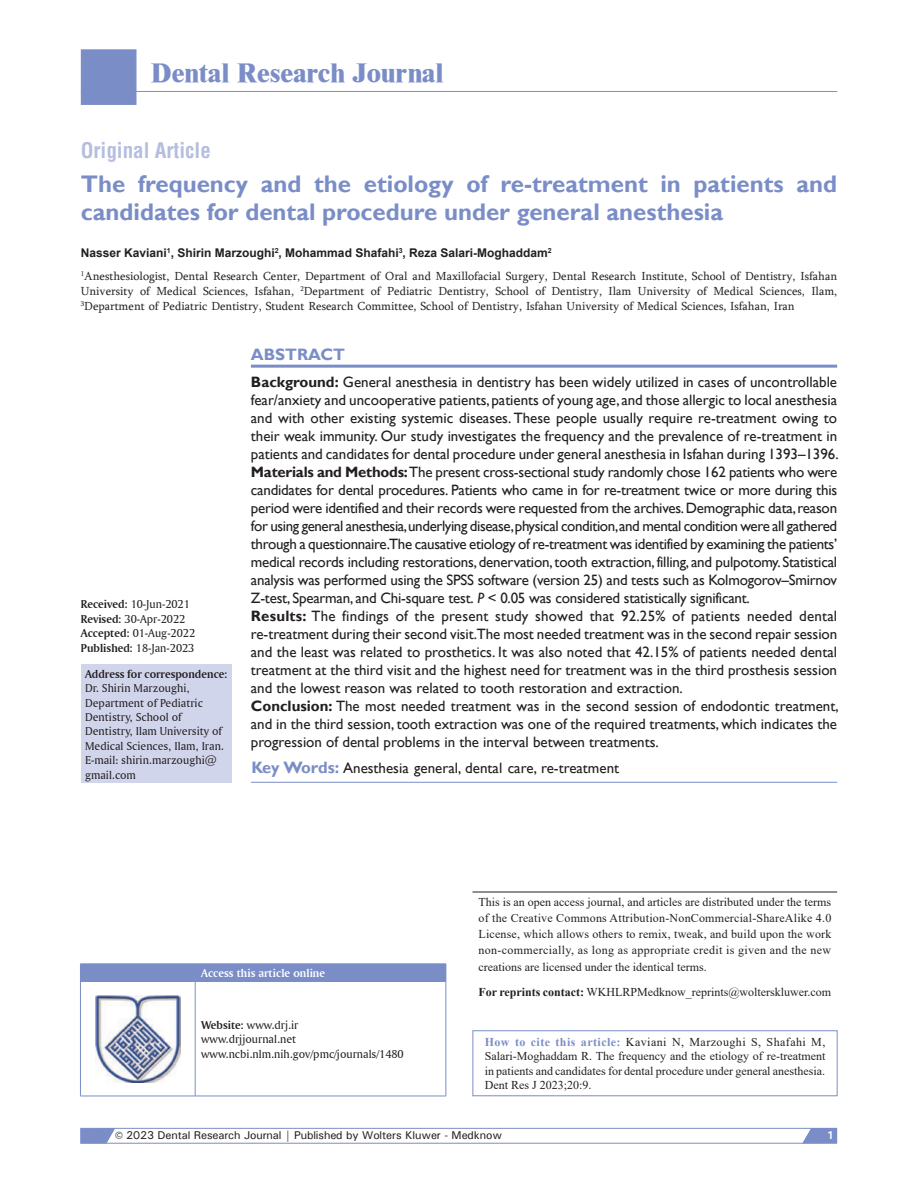
<style>
.page{position:relative;width:918px;height:1188px;background:#fff}
.page>*{position:absolute;margin:0;border:0;box-sizing:border-box;transform-origin:0 0}
.t1{font:800 27px "Times New Roman";color:#7a8dc7}
.AT{font:700 24px/28.8px "Gill Sans";color:#7a8dc7}
.AH{font:700 condensed 21px "Helvetica";color:#b5bedf}
.ABSH{font:700 16.5px "Gill Sans";color:#7a8dc7}
.ABS{font:15px/18px "Gill Sans";color:#231f20;text-align:justify}
.KWD{font:15px "Gill Sans";color:#231f20}
.AFF{font:12px/15px "Sylfaen";color:#231f20;text-align:justify}
.C{font:12px/16.2px "Times New Roman";color:#231f20;text-align:justify}
.HTC{font:12px/14.4px "Times New Roman";color:#231f20;text-align:justify}
.ADD{font:12px/14.4px "Amerigo BT Roman A";color:#231f20}
.HIS{font:12px "Amerigo BT Roman A";color:#231f20}
.Web{font:12px "Amerigo BT Roman A";color:#231f20}
.AU{font:700 12px "Arial";color:#231f20}
.AAO{font:12px "Amerigo BT Bold A";color:#fff}
.t2{font:500 11.25px "Univers";letter-spacing:-.01em;color:#231f20}
.t3{font:700 11.25px "Univers";color:#fff}
.s1{font-weight:700}
.s2{font-style:italic}
.s3{font-weight:700;font-size:16.5px;color:#7a8dc7}
.s4{font-family:"Amerigo BT Bold A"}
.s5{font-weight:700;color:#7a8dc7}
.s6{font-size:15px}
</style>
<div class="page">
<hr style="left:81px;top:91px;width:756px;height:1px;background:#778fd9">
<div style="left:81px;top:49px;width:56px;height:56px;background:#7a8dc7;border:1px solid #7a8dc7"></div>
<svg style="left:80px;top:1128px;width:757px;height:16px"></svg>
<hr style="left:251px;top:365px;width:586px;height:3px;background:#7a8dc7">
<hr style="left:251px;top:782px;width:586px;height:1px;background:#7a8dc7">
<div style="left:81px;top:664px;width:151px;height:119px;background:#d1d5eb"></div>
<div style="left:80px;top:964px;width:366px;height:17px;background:#7a8dc7"></div>
<svg style="left:446px;top:964px;width:1px;height:17px"></svg>
<hr style="left:80px;top:982px;width:1px;height:114px;background:#7a8dc7">
<hr style="left:80px;top:981px;width:115px;height:1px;background:#7a8dc7">
<hr style="left:80px;top:1096px;width:115px;height:1px;background:#7a8dc7">
<hr style="left:195px;top:982px;width:1px;height:114px;background:#7a8dc7">
<hr style="left:195px;top:981px;width:251px;height:1px;background:#7a8dc7">
<hr style="left:446px;top:982px;width:1px;height:114px;background:#7a8dc7">
<hr style="left:195px;top:1096px;width:251px;height:1px;background:#7a8dc7">
<img style="left:96px;top:995px;width:84px;height:87px">
<div style="left:473px;top:1030px;width:365px;height:66px;border:1px solid #7a8dc7"></div>
<hr style="left:473px;top:892px;width:364px;height:1px;background:#231f20">
<h1 class="t1" style="left:151px;top:57px;width:294px">Dental Research Journal</h1>
<p class="AH" style="left:81px;top:136px;width:132px">Original Article</p>
<p class="AT" style="left:81px;top:170px;width:758px">The frequency and the etiology of re‑treatment in patients and candidates for dental procedure under general anesthesia</p>
<p class="AU" style="left:81px;top:244px;width:472px">Nasser Kaviani<sup>1</sup>, Shirin Marzoughi<sup>2</sup>, Mohammad Shafahi<sup>3</sup>, Reza Salari‑Moghaddam<sup>2</sup></p>
<p class="AFF" style="left:81px;top:268px;width:758px"><sup>1</sup>Anesthesiologist, Dental Research Center, Department of Oral and Maxillofacial Surgery, Dental Research Institute, School of Dentistry, Isfahan University of Medical Sciences, Isfahan, <sup>2</sup>Department of Pediatric Dentistry, School of Dentistry, Ilam University of Medical Sciences, Ilam, <sup>3</sup>Department of Pediatric Dentistry, Student Research Committee, School of Dentistry, Isfahan University of Medical Sciences, Isfahan, Iran</p>
<p class="ABSH" style="left:251px;top:345px;width:96px">ABSTRACT</p>
<p class="ABS" style="left:251px;top:373px;width:589px"><span class="s1">Background:</span> General anesthesia in dentistry has been widely utilized in cases of uncontrollable fear/anxiety and uncooperative patients, patients of young age, and those allergic to local anesthesia and with other existing systemic diseases. These people usually require re‑treatment owing to their weak immunity. Our study investigates the frequency and the prevalence of re‑treatment in patients and candidates for dental procedure under general anesthesia in Isfahan during 1393–1396.</p>
<p class="ABS" style="left:251px;top:463px;width:588px"><span class="s1">Materials and Methods:</span> The present cross‑sectional study randomly chose 162 patients who were candidates for dental procedures. Patients who came in for re‑treatment twice or more during this period were identified and their records were requested from the archives. Demographic data, reason for using general anesthesia,underlying disease,physical condition,and mental condition were all gathered through a questionnaire.The causative etiology of re‑treatment was identified by examining the patients’ medical records including restorations, denervation, tooth extraction, filling, and pulpotomy. Statistical analysis was performed using the SPSS software (version 25) and tests such as Kolmogorov–Smirnov Z‑test, Spearman, and Chi‑square test. <span class="s2">P</span> &lt; 0.05 was considered statistically significant.</p>
<p class="ABS" style="left:251px;top:607px;width:588px"><span class="s1">Results:</span> The findings of the present study showed that 92.25% of patients needed dental re‑treatment during their second visit.The most needed treatment was in the second repair session and the least was related to prosthetics. It was also noted that 42.15% of patients needed dental treatment at the third visit and the highest need for treatment was in the third prosthesis session and the lowest reason was related to tooth restoration and extraction.</p>
<p class="ABS" style="left:251px;top:697px;width:589px"><span class="s1">Conclusion:</span> The most needed treatment was in the second session of endodontic treatment, and in the third session, tooth extraction was one of the required treatments, which indicates the progression of dental problems in the interval between treatments.</p>
<p class="KWD" style="left:251px;top:760px;width:369px"><span class="s3">Key Words:</span> Anesthesia general, dental care, re‑treatment</p>
<p class="HIS" style="left:81px;top:597px;width:111px"><span class="s4">Received:</span> 10‑Jun‑2021</p>
<p class="HIS" style="left:81px;top:612px;width:106px"><span class="s4">Revised:</span> 30‑Apr‑2022</p>
<p class="HIS" style="left:81px;top:626px;width:116px"><span class="s4">Accepted:</span> 01‑Aug‑2022</p>
<p class="HIS" style="left:81px;top:640px;width:115px"><span class="s4">Published:</span> 18-Jan-2023</p>
<p class="ADD" style="left:85px;top:666px;width:144px"><span class="s4">Address for correspondence:<br></span>Dr. Shirin Marzoughi,<br>Department of Pediatric<br>Dentistry, School of<br>Dentistry, Ilam University of<br>Medical Sciences, Ilam, Iran.<br>E‑mail: shirin.marzoughi@ gmail.com</p>
<p class="AAO" style="left:201px;top:966px;width:125px">Access this article online</p>
<p class="C" style="left:479px;top:893px;width:354px">This is an open access journal, and articles are distributed under the terms of the Creative Commons Attribution‑NonCommercial‑ShareAlike 4.0<br>License, which allows others to remix, tweak, and build upon the work non‑commercially, as long as appropriate credit is given and the new creations are licensed under the identical terms.</p>
<p class="C" style="left:479px;top:983px;width:354px"><span class="s1">For reprints contact:</span> WKHLRPMedknow_reprints@wolterskluwer.com</p>
<p class="Web" style="left:201px;top:1018px;width:99px"><span class="s4">Website:</span> www.drj.ir</p>
<p class="Web" style="left:201px;top:1032px;width:97px">www.drjjournal.net</p>
<p class="Web" style="left:201px;top:1046px;width:204px">www.ncbi.nlm.nih.gov/pmc/journals/1480</p>
<p class="HTC" style="left:485px;top:1034px;width:342px"><span class="s5">How to cite this article:</span> Kaviani N, Marzoughi S, Shafahi M, Salari‑Moghaddam R. The frequency and the etiology of re‑treatment in patients and candidates for dental procedure under general anesthesia.<br>Dent Res J 2023;20:9.</p>
<p class="t2" style="left:115px;top:1128px;width:388px"><span class="s6">©</span> 2023 Dental Research Journal | Published by Wolters Kluwer - Medknow</p>
<p class="t3" style="left:827px;top:1128px;width:9px">1</p>
</div>
